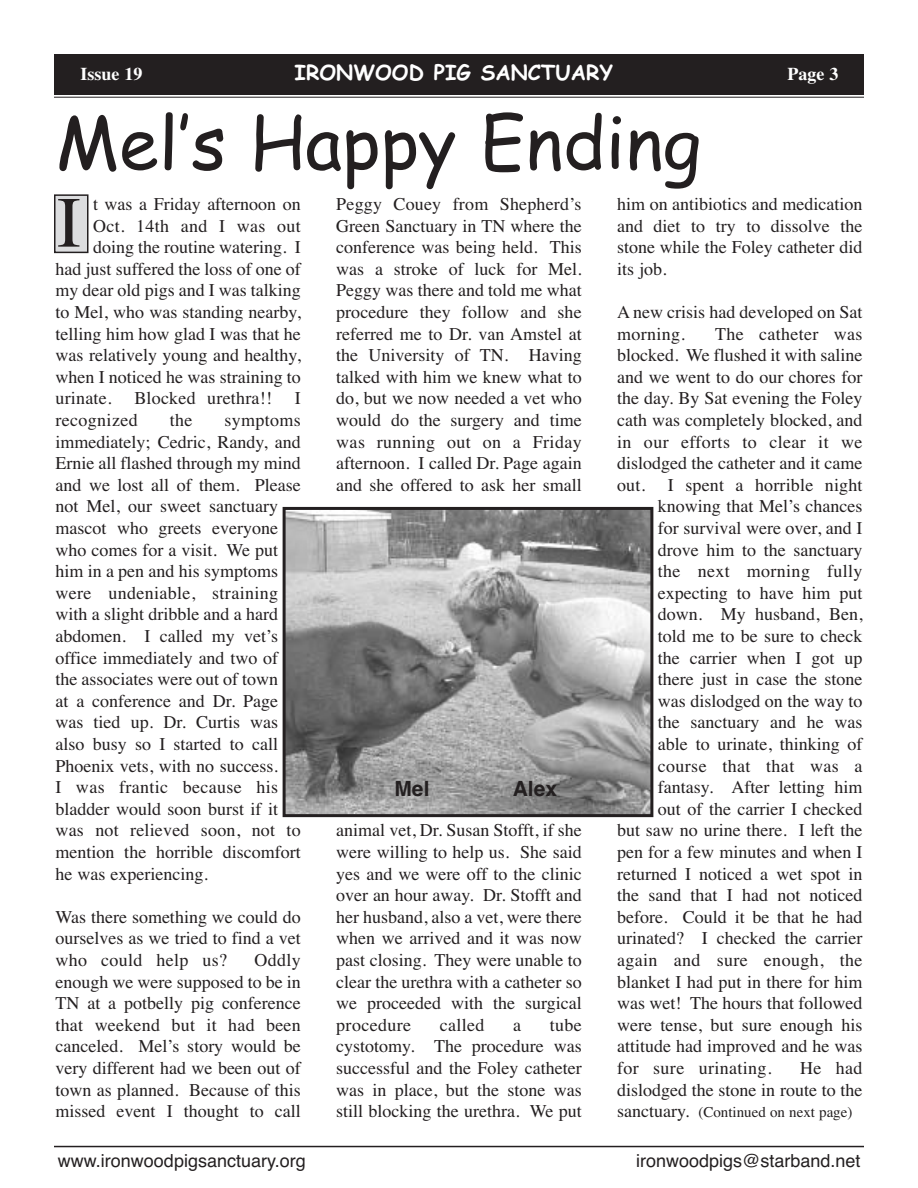
<style>
.page{position:relative;width:918px;height:1188px;background:#fff}
.page>*{position:absolute;margin:0;border:0;box-sizing:border-box;transform-origin:0 0}
.t1{font:72px "Comic Sans MS";color:#231f20}
.t2{font:72px "Times";color:#231f20}
.t3{font:700 21px "Comic Sans MS";color:#fff}
.t4{font:700 21px "Helvetica";color:#231f20}
.t5{font:18px/21.6px "Times";color:#231f20;text-align:justify}
.t6{font:18px "Times";letter-spacing:.02em;color:#231f20}
.t7{font:18px "Helvetica";color:#231f20}
.t8{font:700 18px "Times";color:#fff}
.t9{font:15px "Times";color:#231f20}
.s1{font-size:18px}
</style>
<div class="page">
<div style="left:54px;top:54px;width:810px;height:40px;background:#231f20"></div>
<hr style="left:54px;top:97px;width:810px;height:1px;background:#231f20">
<hr style="left:54px;top:1146px;width:810px;height:1px;background:#231f20">
<div style="left:56px;top:196px;width:31px;height:56px;background:#dcdddf"></div>
<div style="left:54px;top:194px;width:34px;height:59px;border:2px solid #231f20"></div>
<img style="left:287px;top:511px;width:362px;height:302px">
<div style="left:283px;top:507px;width:370px;height:310px;border:3px solid #231f20"></div>
<p class="t8" style="left:80px;top:63px;width:63px">Issue 19</p>
<p class="t3" style="left:295px;top:60px;width:320px">IRONWOOD PIG SANCTUARY</p>
<p class="t8" style="left:788px;top:63px;width:52px">Page 3</p>
<h1 class="t1" style="left:56px;top:102px;width:647px">Mel’s Happy Ending</h1>
<p class="t5" style="left:93px;top:193px;width:209px">t was a Friday afternoon on</p>
<p class="t6" style="left:93px;top:215px;width:209px">Oct. 14th and I was out</p>
<p class="t5" style="left:93px;top:236px;width:209px">doing the routine watering. I</p>
<p class="t5" style="left:56px;top:258px;width:247px">had just suffered the loss of one of</p>
<p class="t5" style="left:56px;top:279px;width:247px">my dear old pigs and I was talking</p>
<p class="t5" style="left:56px;top:301px;width:247px">to Mel, who was standing nearby,</p>
<p class="t5" style="left:56px;top:323px;width:247px">telling him how glad I was that he</p>
<p class="t5" style="left:56px;top:344px;width:247px">was relatively young and healthy,</p>
<p class="t5" style="left:56px;top:366px;width:247px">when I noticed he was straining to</p>
<p class="t5" style="left:56px;top:387px;width:58px">urinate.</p>
<p class="t5" style="left:134px;top:387px;width:139px">Blocked urethra!!</p>
<p class="t5" style="left:295px;top:387px;width:7px">I</p>
<p class="t6" style="left:56px;top:409px;width:84px">recognized</p>
<p class="t5" style="left:170px;top:409px;width:24px">the</p>
<p class="t5" style="left:336px;top:193px;width:247px">Peggy Couey from Shepherd’s Green Sanctuary in TN where the conference was being held. This was a stroke of luck for Mel.<br>Peggy was there and told me what procedure they follow and she referred me to Dr. van Amstel at the University of TN. Having talked with him we knew what to do, but we now needed a vet who would do the surgery and time was running out on a Friday afternoon. I called Dr. Page again and she offered to ask her small</p>
<p class="t5" style="left:617px;top:193px;width:247px">him on antibiotics and medication and diet to try to dissolve the stone while the Foley catheter did its job.</p>
<p class="t5" style="left:617px;top:301px;width:247px">A new crisis had developed on Sat morning.</p>
<h1 class="t2" style="left:57px;top:180px;width:25px">I</h1>
<p class="t5" style="left:617px;top:323px;width:247px;text-indent:98px">The catheter was blocked. We flushed it with saline and we went to do our chores for the day. By Sat evening the Foley cath was completely blocked, and in our efforts to clear it we dislodged the catheter and it came out.</p>
<p class="t5" style="left:56px;top:409px;width:247px;text-align:left;text-indent:169px">symptoms immediately; Cedric, Randy, and<br>Ernie all flashed through my mind and we lost all of them. Please not Mel, our sweet sanctuary mascot who greets everyone who comes for a visit. We put him in a pen and his symptoms were undeniable, straining with a slight dribble and a hard abdomen. I called my vet’s office immediately and two of the associates were out of town<br>at a conference and Dr. Page was tied up. Dr. Curtis was also busy so I started to call<br>Phoenix vets, with no success.<br>I was frantic because his bladder would soon burst if it was not relieved soon, not to mention the horrible discomfort he was experiencing.</p>
<p class="t5" style="left:56px;top:906px;width:247px">Was there something we could do ourselves as we tried to find a vet who could help us?</p>
<p class="t5" style="left:668px;top:474px;width:196px">I spent a horrible night</p>
<p class="t5" style="left:658px;top:495px;width:206px">knowing that Mel’s chances</p>
<p class="t5" style="left:658px;top:517px;width:206px">for survival were over, and I</p>
<p class="t5" style="left:658px;top:539px;width:206px">drove him to the sanctuary</p>
<p class="t6" style="left:658px;top:560px;width:206px">the next morning fully</p>
<p class="t5" style="left:658px;top:582px;width:206px">expecting to have him put</p>
<p class="t5" style="left:658px;top:603px;width:206px">down. My husband, Ben,</p>
<p class="t5" style="left:658px;top:625px;width:206px">told me to be sure to check</p>
<p class="t5" style="left:658px;top:647px;width:206px">the carrier when I got up</p>
<p class="t5" style="left:658px;top:668px;width:206px">there just in case the stone</p>
<p class="t5" style="left:658px;top:690px;width:206px">was dislodged on the way to</p>
<p class="t5" style="left:658px;top:711px;width:206px">the sanctuary and he was</p>
<p class="t5" style="left:658px;top:733px;width:206px">able to urinate, thinking of</p>
<p class="t6" style="left:658px;top:755px;width:206px">course that that was a</p>
<p class="t5" style="left:658px;top:776px;width:206px">fantasy. After letting him</p>
<p class="t5" style="left:658px;top:798px;width:206px">out of the carrier I checked</p>
<p class="t5" style="left:617px;top:819px;width:247px">but saw no urine there. I left the</p>
<p class="t5" style="left:617px;top:841px;width:247px">pen for a few minutes and when I</p>
<p class="t5" style="left:617px;top:863px;width:247px">returned I noticed a wet spot in</p>
<p class="t5" style="left:617px;top:884px;width:247px">the sand that I had not noticed</p>
<p class="t5" style="left:617px;top:906px;width:247px">before. Could it be that he had</p>
<p class="t5" style="left:617px;top:927px;width:247px">urinated? I checked the carrier</p>
<p class="t6" style="left:617px;top:949px;width:247px">again and sure enough, the</p>
<p class="t5" style="left:617px;top:971px;width:247px">blanket I had put in there for him</p>
<p class="t5" style="left:617px;top:992px;width:247px">was wet! The hours that followed</p>
<p class="t5" style="left:617px;top:1014px;width:247px">were tense, but sure enough his</p>
<p class="t5" style="left:617px;top:1035px;width:247px">attitude had improved and he was</p>
<p class="t6" style="left:617px;top:1057px;width:156px">for sure urinating.</p>
<p class="t4" style="left:394px;top:777px;width:37px">Mel</p>
<p class="t4" style="left:513px;top:777px;width:46px">Alex</p>
<p class="t5" style="left:336px;top:819px;width:247px">animal vet, Dr. Susan Stofft, if she were willing to help us. She said yes and we were off to the clinic over an hour away. Dr. Stofft and her husband, also a vet, were there when we arrived and it was now past closing. They were unable to clear the urethra with a catheter so we proceeded with the surgical procedure</p>
<p class="t5" style="left:56px;top:949px;width:247px;text-indent:199px">Oddly enough we were supposed to be in TN at a potbelly pig conference that weekend but it had been canceled. Mel’s story would be very different had we been out of town as planned. Because of this missed event I thought to call</p>
<p class="t5" style="left:440px;top:1014px;width:46px">called</p>
<p class="t5" style="left:513px;top:1014px;width:9px">a</p>
<p class="t5" style="left:336px;top:1014px;width:247px;text-indent:213px">tube cystotomy. The procedure was successful and the Foley catheter was in place, but the stone was still blocking the urethra. We put</p>
<p class="t5" style="left:617px;top:1057px;width:247px;text-align:right">He had<br>dislodged the stone in route to the</p>
<p class="t9" style="left:617px;top:1103px;width:237px"><span class="s1">sanctuary.</span> (Continued on next page)</p>
<p class="t7" style="left:58px;top:1150px;width:249px">www.ironwoodpigsanctuary.org</p>
<p class="t7" style="left:636px;top:1150px;width:226px">ironwoodpigs@starband.net</p>
</div>
